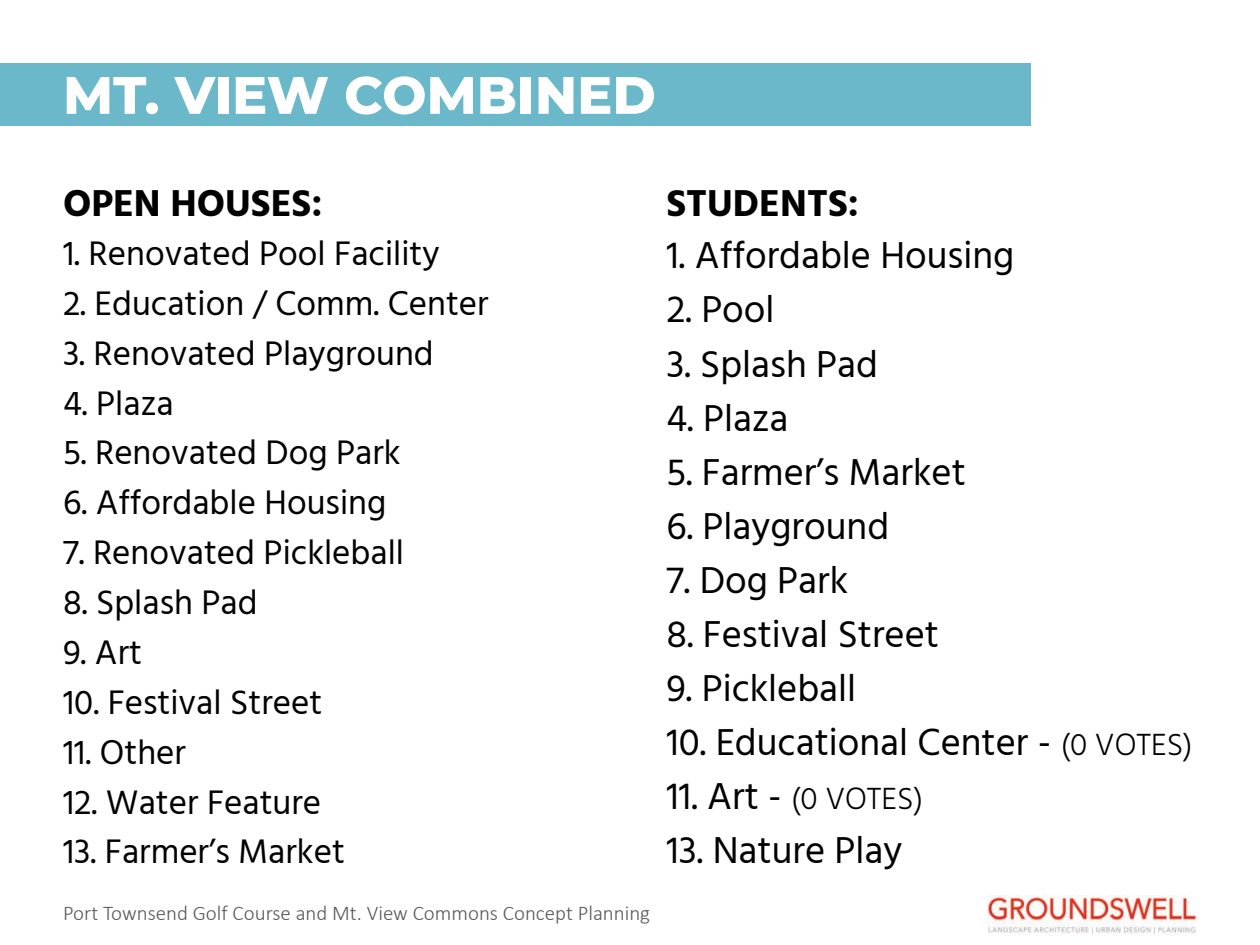
<style>
.page{position:relative;width:1260px;height:945px;background:#fff}
.page>*{position:absolute;margin:0;border:0;box-sizing:border-box;transform-origin:0 0}
.subject_headers{font:100 52.5px "Montserrat";color:#fff}
.t1{font:38.5px "Hind Madurai";color:#000}
.t2{font:700 38.5px "Hind Madurai";color:#000}
.t3{font:35px "Hind Madurai";color:#000}
.t4{font:300 31.5px "Hind Madurai";color:#000}
.t5{font:300 21px "Calibri";color:#57585a}
.s1{font-weight:300;font-size:31.5px}
.s2{font-weight:400;font-size:38.5px}
</style>
<div class="page">
<img style="left:988px;top:896px;width:209px;height:40px">
<div style="left:0;top:63px;width:1031px;height:63px;background:#6ab8c9"></div>
<p class="subject_headers" style="left:63px;top:60px;width:594px">MT. VIEW COMBINED</p>
<p class="t2" style="left:63px;top:179px;width:261px">OPEN HOUSES:</p>
<p class="t3" style="left:63px;top:232px;width:378px">1. Renovated Pool Facility</p>
<p class="t3" style="left:63px;top:282px;width:427px">2. Education / Comm. Center</p>
<p class="t3" style="left:63px;top:332px;width:372px">3. Renovated Playground</p>
<p class="t3" style="left:63px;top:382px;width:112px">4. Plaza</p>
<p class="t3" style="left:63px;top:432px;width:339px">5. Renovated Dog Park</p>
<p class="t3" style="left:63px;top:482px;width:325px">6. Affordable Housing</p>
<p class="t3" style="left:63px;top:532px;width:343px">7. Renovated Pickleball</p>
<p class="t3" style="left:63px;top:582px;width:196px">8. Splash Pad</p>
<p class="t3" style="left:63px;top:631px;width:80px">9. Art</p>
<p class="t3" style="left:63px;top:681px;width:261px">10. Festival Street</p>
<p class="t3" style="left:63px;top:731px;width:124px">11. Other</p>
<p class="t3" style="left:63px;top:781px;width:260px">12. Water Feature</p>
<p class="t3" style="left:63px;top:831px;width:283px">13. Farmer’s Market</p>
<p class="t5" style="left:63px;top:900px;width:589px">Port Townsend Golf Course and Mt. View Commons Concept Planning</p>
<p class="t2" style="left:667px;top:179px;width:194px">STUDENTS:</p>
<p class="t1" style="left:667px;top:233px;width:349px">1. Affordable Housing</p>
<p class="t1" style="left:667px;top:287px;width:110px">2. Pool</p>
<p class="t1" style="left:667px;top:341px;width:213px">3. Splash Pad</p>
<p class="t1" style="left:667px;top:395px;width:123px">4. Plaza</p>
<p class="t1" style="left:667px;top:449px;width:301px">5. Farmer’s Market</p>
<p class="t1" style="left:667px;top:503px;width:224px">6. Playground</p>
<p class="t1" style="left:667px;top:557px;width:183px">7. Dog Park</p>
<p class="t1" style="left:667px;top:611px;width:274px">8. Festival Street</p>
<p class="t1" style="left:667px;top:665px;width:191px">9. Pickleball</p>
<p class="t1" style="left:667px;top:719px;width:528px">10. Educational Center - <span class="s1">(0 VOTES)</span></p>
<p class="t4" style="left:667px;top:780px;width:258px"><span class="s2">11. Art -</span> (0 VOTES)</p>
<p class="t1" style="left:667px;top:827px;width:237px">13. Nature Play</p>
</div>
